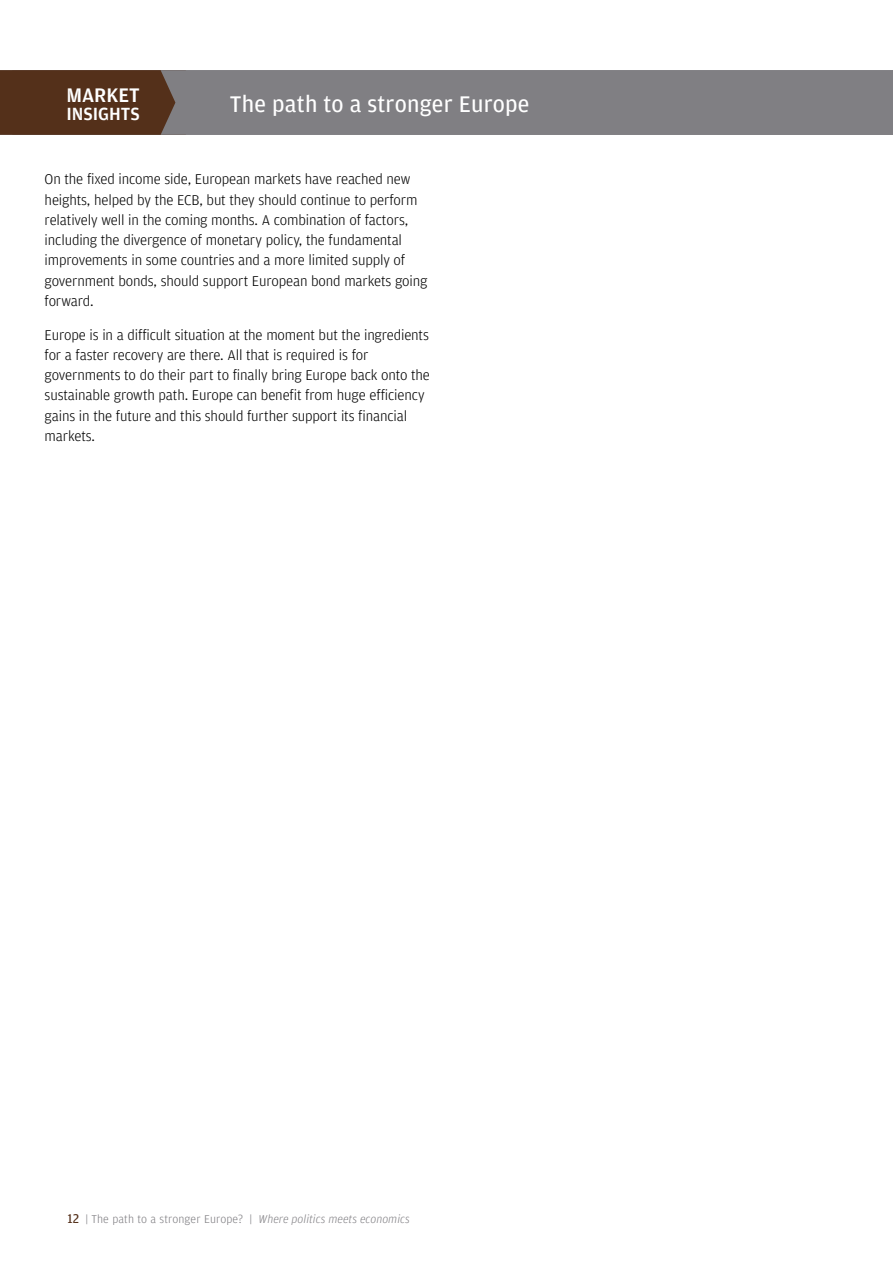
<style>
.page{position:relative;width:893px;height:1263px;background:#fff}
.page>*{position:absolute;margin:0;border:0;box-sizing:border-box;transform-origin:0 0}
.t1{font:24px "Amplitude";letter-spacing:.01em;color:#fff}
.t2{font:500 20.85px "Amplitude";color:#fff}
.t3{font:500 18.75px "Amplitude";color:#fff}
.t4{font:18px "Amplitude";color:#fff}
.t5{font:300 15px/20.2px "Amplitude";letter-spacing:-.01em;color:#000}
.t6{font:300 12px "Amplitude";letter-spacing:.01em;color:#807f83}
.s1{font-weight:300;font-size:20.25px}
.s2{font-weight:400;font-size:13.5px;color:#54301a}
.s3{font-style:italic}
</style>
<div class="page">
<div style="left:0;top:70px;width:893px;height:65px;background:#807f83"></div>
<svg style="left:0;top:70px;width:186px;height:65px;background:#583723"></svg>
<h2 class="t2" style="left:66px;top:82px;width:75px">MARKET</h2>
<p class="t3" style="left:66px;top:102px;width:75px">INSIGHTS</p>
<h1 class="t1" style="left:230px;top:89px;width:301px">The path to a stronger Europe</h1>
<p class="t4" style="left:230px;top:93px;width:312px">PORTFOLIO DISCUSSION: <span class="s1">Title Copy Here</span></p>
<p class="t5" style="left:45px;top:169px;width:384px">On the fixed income side, European markets have reached new heights, helped by the ECB, but they should continue to perform relatively well in the coming months. A combination of factors, including the divergence of monetary policy, the fundamental improvements in some countries and a more limited supply of government bonds, should support European bond markets going forward.</p>
<p class="t5" style="left:45px;top:324px;width:387px">Europe is in a difficult situation at the moment but the ingredients for a faster recovery are there. All that is required is for governments to do their part to finally bring Europe back onto the sustainable growth path. Europe can benefit from huge efficiency gains in the future and this should further support its financial markets.</p>
<p class="t6" style="left:68px;top:1211px;width:344px"><span class="s2">12</span> | The path to a stronger Europe? | <span class="s3">Where politics meets economics</span></p>
</div>
